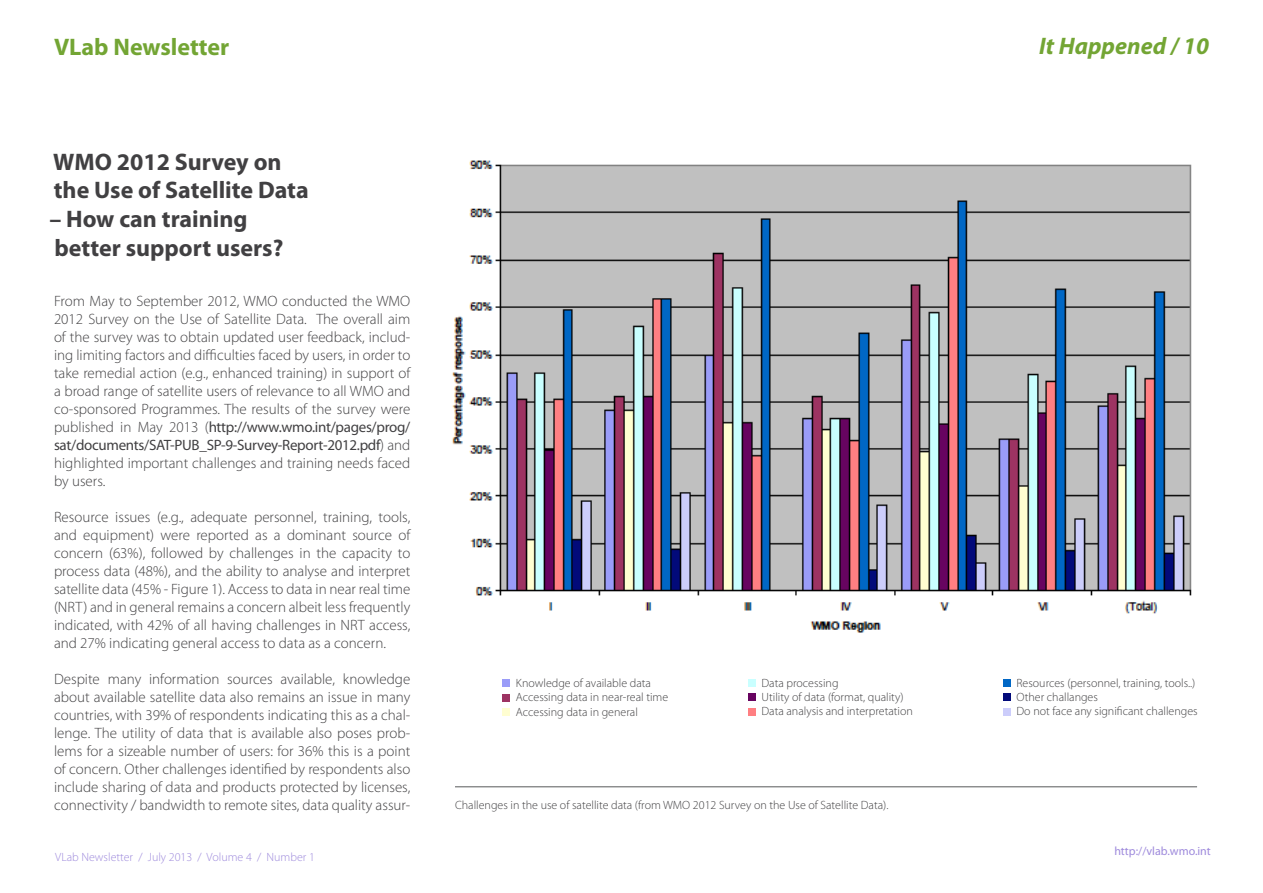
<style>
.page{position:relative;width:1263px;height:893px;background:#fff}
.page>*{position:absolute;margin:0;border:0;box-sizing:border-box;transform-origin:0 0}
.t1{font:700 24px/28.8px "Myriad Pro";color:#414042}
.t2{font:700 24px "Myriad Pro";color:#73a534}
.t3{font:italic 700 24px "Myriad Pro";color:#73a534}
.t4{font:300 15px/18px "Myriad Pro";color:#414042;text-align:justify}
.t5{font:300 12px/14.4px "Myriad Pro";color:#414042}
.t6{font:300 12px "Myriad Pro";color:#9e8adc}
.t7{font:12px "Myriad Pro";color:#9e8adc}
.s1{font-weight:400}
</style>
<div class="page">
<img style="left:452px;top:160px;width:740px;height:473px">
<div style="left:502px;top:680px;width:7px;height:7px;background:#9a9cf8"></div>
<div style="left:502px;top:694px;width:7px;height:7px;background:#9d3362"></div>
<div style="left:502px;top:708px;width:7px;height:7px;background:#fffed1"></div>
<div style="left:748px;top:679px;width:7px;height:7px;background:#c9ffff"></div>
<div style="left:748px;top:694px;width:7px;height:7px;background:#670460"></div>
<div style="left:748px;top:708px;width:7px;height:7px;background:#ff7f82"></div>
<div style="left:1003px;top:679px;width:7px;height:7px;background:#0067c5"></div>
<div style="left:1003px;top:694px;width:7px;height:7px;background:#020a7a"></div>
<div style="left:1003px;top:708px;width:7px;height:7px;background:#cccdfb"></div>
<hr style="left:455px;top:786px;width:742px;height:1px;background:#58595b">
<h1 class="t2" style="left:54px;top:32px;width:177px">VLab Newsletter</h1>
<h1 class="t3" style="left:1039px;top:31px;width:171px">It Happened / 10</h1>
<h1 class="t1" style="left:53px;top:146px;width:257px">WMO 2012 Survey on the Use of Satellite Data</h1>
<h1 class="t1" style="left:49px;top:204px;width:236px">– How can training better support users?</h1>
<p class="t4" style="left:54px;top:292px;width:358px">From May to September 2012, WMO conducted the WMO 2012 Survey on the Use of Satellite Data. The overall aim of the survey was to obtain updated user feedback, includ&shy;ing limiting factors and difficulties faced by users, in order to take remedial action (e.g., enhanced training) in support of a broad range of satellite users of relevance to all WMO and co-sponsored Programmes. The results of the survey were published in May 2013 (<span class="s1">http://www.wmo.int/pages/prog/ sat/documents/SAT-PUB_SP-9-Survey-Report-2012.pdf</span>) and highlighted important challenges and training needs faced by users.</p>
<p class="t4" style="left:54px;top:508px;width:358px">Resource issues (e.g., adequate personnel, training, tools, and equipment) were reported as a dominant source of concern (63%), followed by challenges in the capacity to process data (48%), and the ability to analyse and interpret satellite data (45% - Figure 1). Access to data in near real time (NRT) and in general remains a concern albeit less frequently indicated, with 42% of all having challenges in NRT access, and 27% indicating general access to data as a concern.</p>
<p class="t4" style="left:54px;top:670px;width:358px">Despite many information sources available, knowledge about available satellite data also remains an issue in many countries, with 39% of respondents indicating this as a chal&shy;lenge. The utility of data that is available also poses prob&shy;lems for a sizeable number of users: for 36% this is a point of concern. Other challenges identified by respondents also include sharing of data and products protected by licenses, connectivity / bandwidth to remote sites, data quality assur-</p>
<p class="t6" style="left:55px;top:849px;width:261px">VLab Newsletter / July 2013 / Volume 4 / Number 1</p>
<p class="t5" style="left:516px;top:675px;width:154px">Knowledge of available data<br>Accessing data in near-real time<br>Accessing data in general</p>
<p class="t5" style="left:761px;top:675px;width:153px">Data processing<br>Utility of data (format, quality)<br>Data analysis and interpretation</p>
<p class="t5" style="left:1016px;top:675px;width:183px">Resources (personnel, training, tools..)<br>Other challanges<br>Do not face any significant challenges</p>
<p class="t5" style="left:455px;top:798px;width:435px">Challenges in the use of satellite data (from WMO 2012 Survey on the Use of Satellite Data).</p>
<p class="t7" style="left:1114px;top:844px;width:98px">http://vlab.wmo.int</p>
</div>
